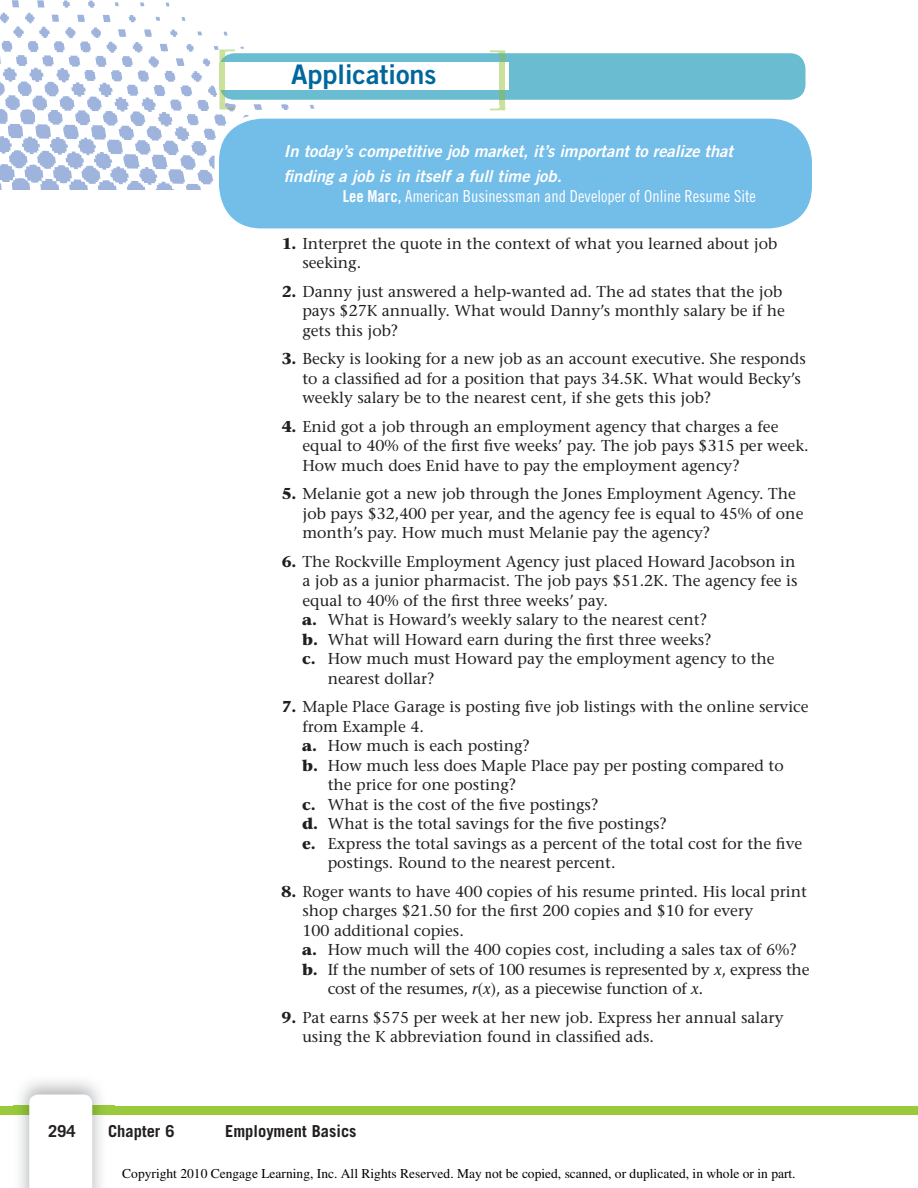
<style>
.page{position:relative;width:918px;height:1188px;background:#fff}
.page>*{position:absolute;margin:0;border:0;box-sizing:border-box;transform-origin:0 0}
.t1{font:27px "Trade Gothic LT Std Bd 2";color:#00679d}
.t2{font:16.5px/25.5px "Trade Gothic LT Std Bd 2 Obl";color:#fff}
.t3{font:16.5px "Trade Gothic LT Std Cn 18";color:#fff}
.t4{font:700 16.5px "Trade Gothic LT Std";color:#231f20}
.t5{font:500 15.75px/19.5px "Stone Serif Std";color:#231f20}
.t6{font:13.5px "Times";color:#000}
.s1{font-family:"Trade Gothic LT Std Bd Cn 20"}
.s2{font-weight:700}
.s3{font-style:italic}
</style>
<div class="page">
<svg style="left:32px;top:0;width:474px;height:190px"></svg>
<div style="left:217px;top:116px;width:597px;height:115px;background:#73bde9;border-radius:45px"></div>
<div style="left:214px;top:114px;width:602px;height:119px;border:4px solid #fff;border-radius:45px"></div>
<svg style="left:214px;top:49px;width:592px;height:61px"></svg>
<div style="left:500px;top:62px;width:5px;height:28px;background:#c9e19a"></div>
<div style="left:0;top:1106px;width:918px;height:9px;background:#99ca3b"></div>
<img style="left:13px;top:1081px;width:101px;height:107px">
<img style="left:13px;top:1106px;width:101px;height:9px">
<svg style="left:29px;top:1095px;width:63px;height:93px"></svg>
<svg style="left:0;top:0;width:32px;height:190px"></svg>
<p class="t1" style="left:291px;top:65px;width:147px">Applications</p>
<p class="t2" style="left:284px;top:140px;width:451px">In today’s competitive job market, it’s important to realize that finding a job is in itself a full time job.</p>
<p class="t3" style="left:343px;top:187px;width:415px"><span class="s1">Lee Marc,</span> American Businessman and Developer of Online Resume Site</p>
<p class="t5" style="left:302px;top:235px;width:476px;text-indent:-21px"><span class="s2">1.</span> Interpret the quote in the context of what you learned about job seeking.</p>
<p class="t5" style="left:302px;top:283px;width:484px;text-indent:-21px"><span class="s2">2.</span> Danny just answered a help-wanted ad. The ad states that the job pays $27K annually. What would Danny’s monthly salary be if he gets this job?</p>
<p class="t5" style="left:302px;top:350px;width:505px;text-indent:-21px"><span class="s2">3.</span> Becky is looking for a new job as an account executive. She responds to a classified ad for a position that pays 34.5K. What would Becky’s weekly salary be to the nearest cent, if she gets this job?</p>
<p class="t5" style="left:302px;top:418px;width:508px;text-indent:-21px"><span class="s2">4.</span> Enid got a job through an employment agency that charges a fee equal to 40% of the first five weeks’ pay. The job pays $315 per week.<br>How much does Enid have to pay the employment agency?</p>
<p class="t5" style="left:302px;top:485px;width:503px;text-indent:-21px"><span class="s2">5.</span> Melanie got a new job through the Jones Employment Agency. The job pays $32,400 per year, and the agency fee is equal to 45% of one month’s pay. How much must Melanie pay the agency?</p>
<p class="t5" style="left:282px;top:553px;width:515px"><span class="s2">6.</span> The Rockville Employment Agency just placed Howard Jacobson in</p>
<p class="t5" style="left:302px;top:572px;width:497px">a job as a junior pharmacist. The job pays $51.2K. The agency fee is</p>
<p class="t5" style="left:302px;top:592px;width:307px">equal to 40% of the first three weeks’ pay.</p>
<p class="t5" style="left:302px;top:611px;width:406px"><span class="s2">a.</span> What is Howard’s weekly salary to the nearest cent?</p>
<p class="t5" style="left:302px;top:631px;width:411px"><span class="s2">b.</span> What will Howard earn during the first three weeks?</p>
<p class="t5" style="left:302px;top:650px;width:474px"><span class="s2">c.</span> How much must Howard pay the employment agency to the</p>
<p class="t5" style="left:328px;top:670px;width:108px">nearest dollar?</p>
<p class="t5" style="left:282px;top:698px;width:529px"><span class="s2">7.</span> Maple Place Garage is posting five job listings with the online service</p>
<p class="t5" style="left:302px;top:718px;width:123px">from Example 4.</p>
<p class="t5" style="left:302px;top:737px;width:229px"><span class="s2">a.</span> How much is each posting?</p>
<p class="t5" style="left:302px;top:757px;width:483px"><span class="s2">b.</span> How much less does Maple Place pay per posting compared to</p>
<p class="t5" style="left:328px;top:776px;width:190px">the price for one posting?</p>
<p class="t5" style="left:302px;top:796px;width:298px"><span class="s2">c.</span> What is the cost of the five postings?</p>
<p class="t5" style="left:302px;top:815px;width:366px"><span class="s2">d.</span> What is the total savings for the five postings?</p>
<p class="t5" style="left:302px;top:835px;width:502px"><span class="s2">e.</span> Express the total savings as a percent of the total cost for the five</p>
<p class="t5" style="left:328px;top:854px;width:289px">postings. Round to the nearest percent.</p>
<p class="t5" style="left:282px;top:883px;width:527px"><span class="s2">8.</span> Roger wants to have 400 copies of his resume printed. His local print</p>
<p class="t5" style="left:302px;top:902px;width:452px">shop charges $21.50 for the first 200 copies and $10 for every</p>
<p class="t5" style="left:302px;top:922px;width:163px">100 additional copies.</p>
<p class="t5" style="left:302px;top:941px;width:496px"><span class="s2">a.</span> How much will the 400 copies cost, including a sales tax of 6%?</p>
<p class="t5" style="left:302px;top:961px;width:509px"><span class="s2">b.</span> If the number of sets of 100 resumes is represented by <span class="s3">x</span>, express the</p>
<p class="t5" style="left:328px;top:980px;width:377px">cost of the resumes, <span class="s3">r</span>(<span class="s3">x</span>), as a piecewise function of <span class="s3">x.</span></p>
<p class="t5" style="left:302px;top:1009px;width:483px;text-indent:-21px"><span class="s2">9.</span> Pat earns $575 per week at her new job. Express her annual salary using the K abbreviation found in classified ads.</p>
<p class="t4" style="left:48px;top:1125px;width:29px">294</p>
<p class="t4" style="left:108px;top:1125px;width:68px">Chapter 6</p>
<p class="t4" style="left:225px;top:1125px;width:133px">Employment Basics</p>
<p class="t6" style="left:122px;top:1165px;width:675px">Copyright 2010 Cengage Learning, Inc. All Rights Reserved. May not be copied, scanned, or duplicated, in whole or in part.</p>
</div>
